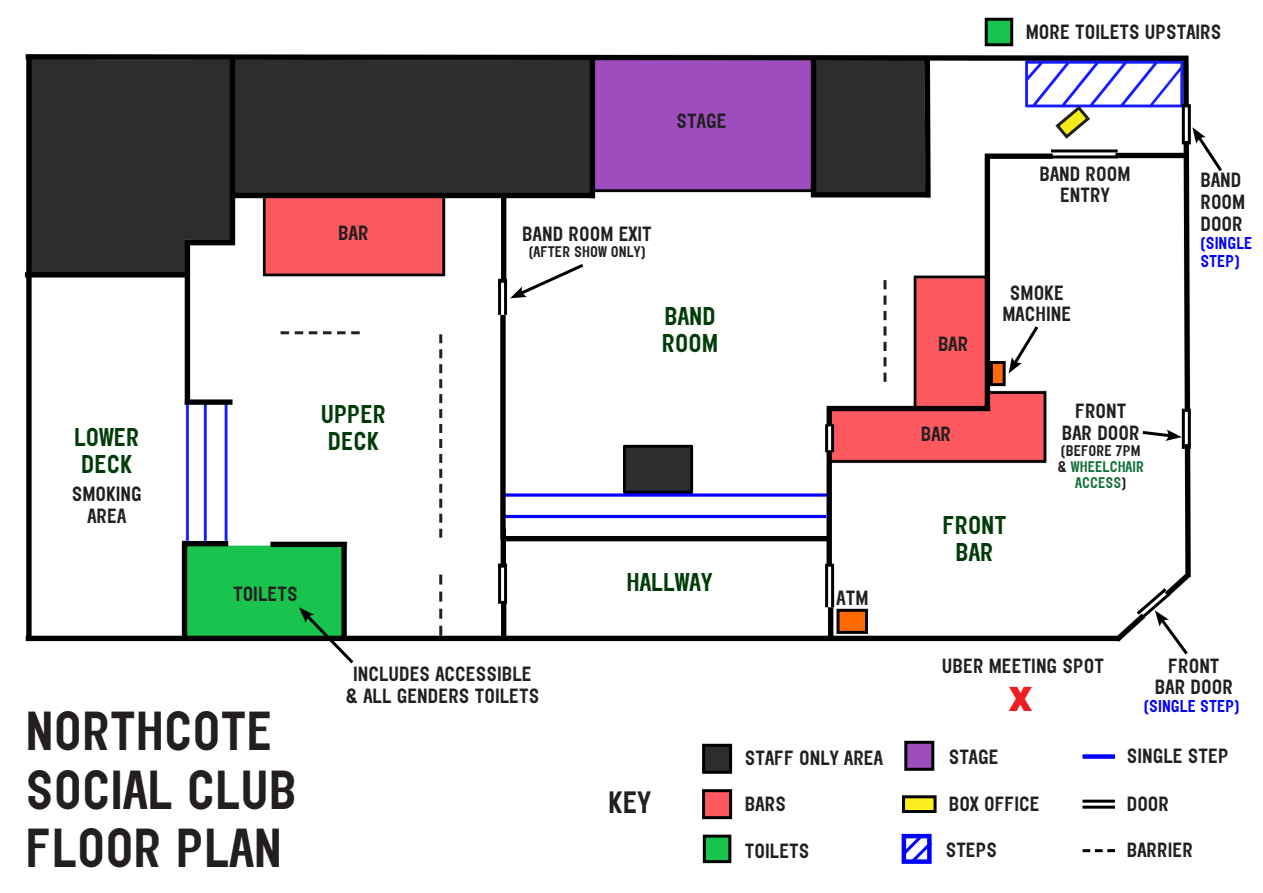
<style>
.page{position:relative;width:1263px;height:893px;background:#fff}
.page>*{position:absolute;margin:0;border:0;box-sizing:border-box;transform-origin:0 0}
.t1{font:500 48px "Elephant";color:#231f20}
.t2{font:900 34.5px "Regular PRO";color:#ee1d23}
.t3{font:500 27px "Elephant";color:#231f20}
.t4{font:500 22.5px "Elephant";color:#003c08}
.t5{font:500 18px "Elephant";color:#231f20}
.t6{font:500 15px "Elephant";color:#00f}
.t7{font:500 13.5px "Elephant";color:#231f20}
.t8{font:500 13.5px "Elephant";color:#13713a}
.s1{color:#231f20}
</style>
<div class="page">
<img style="left:24px;top:54px;width:1167px;height:588px">
<svg style="left:439px;top:575px;width:3px;height:61px"></svg>
<svg style="left:439px;top:334px;width:3px;height:204px"></svg>
<svg style="left:280px;top:331px;width:80px;height:3px"></svg>
<svg style="left:883px;top:280px;width:3px;height:102px"></svg>
<hr style="left:504px;top:563px;width:3px;height:41px;background:#000">
<hr style="left:498px;top:563px;width:3px;height:41px;background:#000">
<hr style="left:504px;top:279px;width:3px;height:36px;background:#000">
<hr style="left:498px;top:279px;width:3px;height:36px;background:#000">
<hr style="left:831px;top:564px;width:3px;height:43px;background:#000">
<hr style="left:825px;top:564px;width:3px;height:43px;background:#000">
<hr style="left:831px;top:424px;width:3px;height:28px;background:#000">
<hr style="left:825px;top:424px;width:3px;height:28px;background:#000">
<hr style="left:1188px;top:409px;width:3px;height:40px;background:#000">
<hr style="left:1182px;top:409px;width:3px;height:40px;background:#000">
<hr style="left:1188px;top:104px;width:3px;height:40px;background:#000">
<hr style="left:1182px;top:104px;width:3px;height:40px;background:#000">
<hr style="left:1051px;top:155px;width:67px;height:3px;background:#000">
<hr style="left:1051px;top:149px;width:67px;height:3px;background:#000">
<div style="left:702px;top:744px;width:30px;height:30px;background:#2d2d2d;border:3px solid #000"></div>
<div style="left:703px;top:835px;width:28px;height:28px;background:#19c44e;border:3px solid #000"></div>
<div style="left:702px;top:789px;width:30px;height:30px;background:#fe5960;border:3px solid #000"></div>
<div style="left:904px;top:741px;width:30px;height:30px;background:#9d4dbe;border:3px solid #000"></div>
<svg style="left:1053px;top:104px;width:39px;height:37px"></svg>
<div style="left:902px;top:795px;width:34px;height:18px;background:#fcee1e;border:3px solid #000"></div>
<div style="left:1082px;top:754px;width:33px;height:5px;background:#00f"></div>
<svg style="left:901px;top:833px;width:31px;height:31px"></svg>
<hr style="left:1082px;top:800px;width:33px;height:3px;background:#000">
<hr style="left:1082px;top:806px;width:33px;height:3px;background:#000">
<svg style="left:1082px;top:849px;width:33px;height:3px"></svg>
<svg style="left:299px;top:607px;width:58px;height:57px"></svg>
<div style="left:985px;top:18px;width:28px;height:28px;background:#19c44e;border:3px solid #000"></div>
<svg style="left:1192px;top:127px;width:30px;height:45px"></svg>
<svg style="left:1133px;top:585px;width:58px;height:70px"></svg>
<svg style="left:1139px;top:429px;width:43px;height:12px"></svg>
<svg style="left:510px;top:261px;width:77px;height:37px"></svg>
<div style="left:836px;top:609px;width:32px;height:25px;background:#ff6b00;border:3px solid #000"></div>
<div style="left:990px;top:361px;width:16px;height:25px;background:#ff6b00;border:3px solid #000"></div>
<svg style="left:1008px;top:323px;width:33px;height:51px"></svg>
<p class="t5" style="left:677px;top:110px;width:51px">STAGE</p>
<p class="t4" style="left:74px;top:423px;width:67px">LOWER</p>
<p class="t4" style="left:81px;top:450px;width:53px">DECK</p>
<p class="t5" style="left:72px;top:484px;width:72px">SMOKING</p>
<p class="t5" style="left:87px;top:505px;width:40px">AREA</p>
<p class="t5" style="left:338px;top:223px;width:32px">BAR</p>
<p class="t4" style="left:321px;top:401px;width:67px">UPPER</p>
<p class="t4" style="left:328px;top:428px;width:53px">DECK</p>
<p class="t5" style="left:233px;top:583px;width:66px">TOILETS</p>
<p class="t5" style="left:522px;top:223px;width:131px">BAND ROOM EXIT</p>
<p class="t7" style="left:529px;top:244px;width:118px">(AFTER SHOW ONLY)</p>
<p class="t4" style="left:664px;top:302px;width:53px">BAND</p>
<p class="t4" style="left:662px;top:329px;width:58px">ROOM</p>
<p class="t4" style="left:626px;top:569px;width:87px">HALLWAY</p>
<p class="t1" style="left:26px;top:703px;width:249px">NORTHCOTE</p>
<p class="t1" style="left:26px;top:762px;width:273px">SOCIAL CLUB</p>
<p class="t1" style="left:26px;top:820px;width:258px">FLOOR PLAN</p>
<p class="t5" style="left:353px;top:664px;width:180px">INCLUDES ACCESSIBLE</p>
<p class="t5" style="left:345px;top:685px;width:195px">&amp; ALL GENDERS TOILETS</p>
<p class="t3" style="left:608px;top:786px;width:44px">KEY</p>
<p class="t5" style="left:837px;top:587px;width:33px">ATM</p>
<p class="t5" style="left:745px;top:747px;width:140px">STAFF ONLY AREA</p>
<p class="t5" style="left:745px;top:794px;width:43px">BARS</p>
<p class="t5" style="left:745px;top:840px;width:66px">TOILETS</p>
<p class="t5" style="left:1026px;top:21px;width:197px">MORE TOILETS UPSTAIRS</p>
<p class="t5" style="left:1039px;top:163px;width:93px">BAND ROOM</p>
<p class="t5" style="left:1060px;top:185px;width:51px">ENTRY</p>
<p class="t5" style="left:938px;top:333px;width:32px">BAR</p>
<p class="t5" style="left:921px;top:423px;width:32px">BAR</p>
<p class="t5" style="left:1010px;top:282px;width:55px">SMOKE</p>
<p class="t5" style="left:1002px;top:304px;width:70px">MACHINE</p>
<p class="t5" style="left:1075px;top:400px;width:53px">FRONT</p>
<p class="t5" style="left:1062px;top:422px;width:80px">BAR DOOR</p>
<p class="t7" style="left:1061px;top:443px;width:81px">(BEFORE 7PM</p>
<p class="t8" style="left:1057px;top:459px;width:88px"><span class="s1">&amp;</span> WHEELCHAIR</p>
<p class="t8" style="left:1075px;top:475px;width:53px">ACCESS<span class="s1">)</span></p>
<p class="t4" style="left:942px;top:512px;width:66px">FRONT</p>
<p class="t4" style="left:955px;top:539px;width:40px">BAR</p>
<p class="t5" style="left:1200px;top:170px;width:43px">BAND</p>
<p class="t5" style="left:1200px;top:191px;width:46px">ROOM</p>
<p class="t5" style="left:1200px;top:213px;width:44px">DOOR</p>
<p class="t6" style="left:1200px;top:234px;width:54px">(SINGLE</p>
<p class="t6" style="left:1200px;top:252px;width:41px">STEP)</p>
<p class="t5" style="left:942px;top:655px;width:164px">UBER MEETING SPOT</p>
<p class="t2" style="left:1009px;top:677px;width:24px">X</p>
<p class="t5" style="left:949px;top:746px;width:51px">STAGE</p>
<p class="t5" style="left:949px;top:793px;width:93px">BOX OFFICE</p>
<p class="t5" style="left:946px;top:839px;width:53px">STEPS</p>
<p class="t5" style="left:1168px;top:655px;width:53px">FRONT</p>
<p class="t5" style="left:1155px;top:676px;width:80px">BAR DOOR</p>
<p class="t6" style="left:1144px;top:697px;width:97px">(SINGLE STEP)</p>
<p class="t5" style="left:1127px;top:745px;width:103px">SINGLE STEP</p>
<p class="t5" style="left:1127px;top:794px;width:44px">DOOR</p>
<p class="t5" style="left:1127px;top:839px;width:68px">BARRIER</p>
</div>
